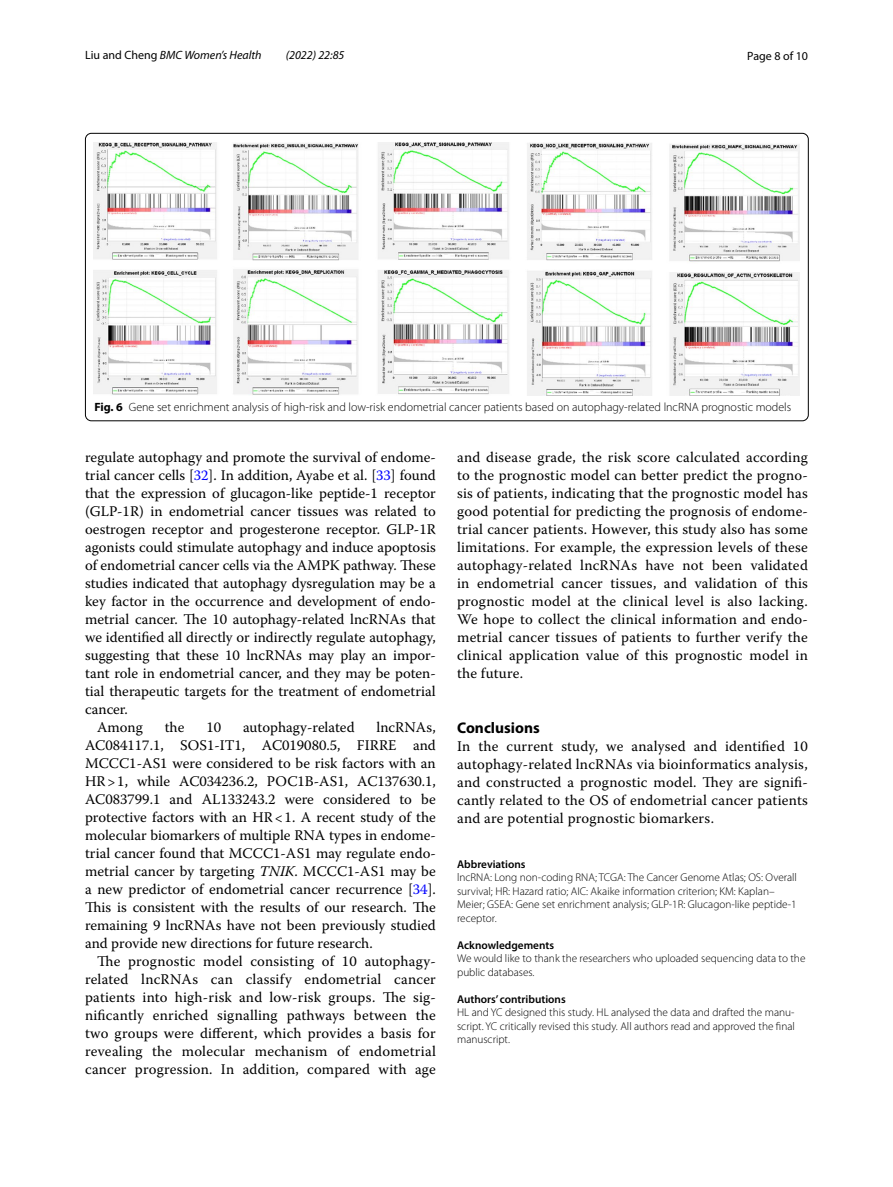
<style>
.page{position:relative;width:893px;height:1187px;background:#fff}
.page>*{position:absolute;margin:0;border:0;box-sizing:border-box;transform-origin:0 0}
.t1{font:700 15.45px "Myriad Pro";color:#000}
.t2{font:14.7px/18px "Warnock Pro";color:#000;text-align:justify}
.t3{font:300 12px "Myriad Pro";color:#000}
.t4{font:italic 12px "Myriad Pro";color:#000}
.t5{font:12px "Myriad Pro";color:#000}
.t6{font:300 11.25px/13.5px "Myriad Pro";color:#000}
.t7{font:600 11.25px "Myriad Pro";color:#000}
.s1{font-style:normal}
.s2{font-weight:700}
.s3{color:#00f}
.s4{font-style:italic}
</style>
<div class="page">
<img style="left:94px;top:142px;width:706px;height:253px">
<p class="t4" style="left:85px;top:48px;width:178px"><span class="s1">Liu and Cheng</span> BMC Women’s Health</p>
<p class="t4" style="left:286px;top:48px;width:60px">(2022) 22:85</p>
<p class="t5" style="left:747px;top:48px;width:62px">Page 8 of 10</p>
<p class="t3" style="left:94px;top:400px;width:698px"><span class="s2">Fig. 6</span> Gene set enrichment analysis of high-risk and low-risk endometrial cancer patients based on autophagy-related lncRNA prognostic models</p>
<p class="t2" style="left:85px;top:447px;width:352px">regulate autophagy and promote the survival of endome-</p>
<p class="t2" style="left:85px;top:465px;width:352px">trial cancer cells [<span class="s3">32</span>]. In addition, Ayabe et al. [<span class="s3">33</span>] found</p>
<p class="t2" style="left:85px;top:483px;width:352px">that the expression of glucagon-like peptide-1 receptor</p>
<p class="t2" style="left:85px;top:501px;width:352px">(GLP-1R) in endometrial cancer tissues was related to</p>
<p class="t2" style="left:85px;top:519px;width:352px">oestrogen receptor and progesterone receptor. GLP-1R</p>
<p class="t2" style="left:85px;top:537px;width:352px">agonists could stimulate autophagy and induce apoptosis</p>
<p class="t2" style="left:85px;top:555px;width:352px">of endometrial cancer cells via the AMPK pathway. These</p>
<p class="t2" style="left:85px;top:573px;width:352px">studies indicated that autophagy dysregulation may be a</p>
<p class="t2" style="left:85px;top:591px;width:352px">key factor in the occurrence and development of endo-</p>
<p class="t2" style="left:85px;top:609px;width:352px">metrial cancer. The 10 autophagy-related lncRNAs that</p>
<p class="t2" style="left:85px;top:627px;width:352px">we identified all directly or indirectly regulate autophagy,</p>
<p class="t2" style="left:85px;top:645px;width:352px">suggesting that these 10 lncRNAs may play an impor-</p>
<p class="t2" style="left:85px;top:663px;width:352px">tant role in endometrial cancer, and they may be poten-</p>
<p class="t2" style="left:85px;top:681px;width:352px">tial therapeutic targets for the treatment of endometrial</p>
<p class="t2" style="left:85px;top:699px;width:44px">cancer.</p>
<p class="t2" style="left:97px;top:717px;width:47px">Among</p>
<p class="t2" style="left:165px;top:717px;width:21px">the</p>
<p class="t2" style="left:206px;top:717px;width:16px">10</p>
<p class="t2" style="left:243px;top:717px;width:113px">autophagy-related</p>
<p class="t2" style="left:85px;top:717px;width:352px;text-indent:292px">lncRNAs, AC084117.1, SOS1-IT1, AC019080.5, FIRRE and MCCC1-AS1 were considered to be risk factors with an HR&gt;1, while AC034236.2, POC1B-AS1, AC137630.1, AC083799.1 and AL133243.2 were considered to be protective factors with an HR&lt;1. A recent study of the molecular biomarkers of multiple RNA types in endome&shy;trial cancer found that MCCC1-AS1 may regulate endo&shy;metrial cancer by targeting <span class="s4">TNIK</span>. MCCC1-AS1 may be a new predictor of endometrial cancer recurrence [<span class="s3">34</span>].<br>This is consistent with the results of our research. The remaining 9 lncRNAs have not been previously studied and provide new directions for future research.</p>
<p class="t2" style="left:85px;top:951px;width:352px;text-indent:12px">The prognostic model consisting of 10 autophagy&shy;related lncRNAs can classify endometrial cancer patients into high-risk and low-risk groups. The sig&shy;nificantly enriched signalling pathways between the two groups were different, which provides a basis for revealing the molecular mechanism of endometrial cancer progression. In addition, compared with age</p>
<p class="t2" style="left:457px;top:447px;width:352px">and disease grade, the risk score calculated according to the prognostic model can better predict the progno&shy;sis of patients, indicating that the prognostic model has good potential for predicting the prognosis of endome&shy;trial cancer patients. However, this study also has some limitations. For example, the expression levels of these autophagy-related lncRNAs have not been validated in endometrial cancer tissues, and validation of this prognostic model at the clinical level is also lacking.<br>We hope to collect the clinical information and endo&shy;metrial cancer tissues of patients to further verify the clinical application value of this prognostic model in the future.</p>
<p class="t1" style="left:457px;top:717px;width:84px">Conclusions</p>
<p class="t2" style="left:457px;top:736px;width:352px">In the current study, we analysed and identified 10 autophagy-related lncRNAs via bioinformatics analysis, and constructed a prognostic model. They are signifi&shy;cantly related to the OS of endometrial cancer patients and are potential prognostic biomarkers.</p>
<p class="t7" style="left:457px;top:856px;width:70px">Abbreviations</p>
<p class="t6" style="left:457px;top:870px;width:341px">lncRNA: Long non-coding RNA; TCGA: The Cancer Genome Atlas; OS: Overall survival; HR: Hazard ratio; AIC: Akaike information criterion; KM: Kaplan– Meier; GSEA: Gene set enrichment analysis; GLP-1R: Glucagon-like peptide-1 receptor.</p>
<p class="t7" style="left:457px;top:937px;width:98px">Acknowledgements</p>
<p class="t6" style="left:457px;top:951px;width:350px">We would like to thank the researchers who uploaded sequencing data to the public databases.</p>
<p class="t7" style="left:457px;top:991px;width:110px">Authors’ contributions</p>
<p class="t6" style="left:457px;top:1005px;width:339px;text-align:justify">HL and YC designed this study. HL analysed the data and drafted the manu&shy;script. YC critically revised this study. All authors read and approved the final manuscript.</p>
</div>
